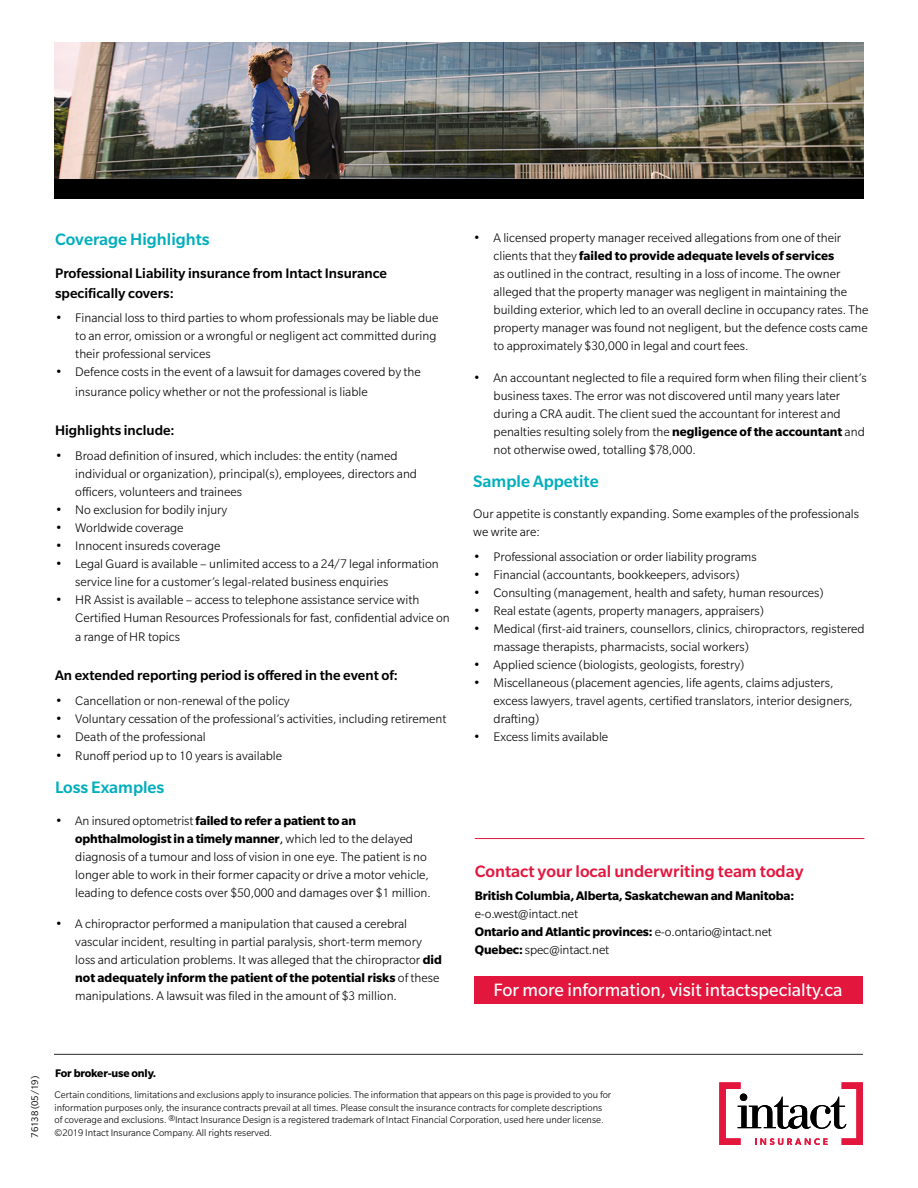
<style>
.page{position:relative;width:918px;height:1188px;background:#fff}
.page>*{position:absolute;margin:0;border:0;box-sizing:border-box;transform-origin:0 0}
.t1{font:19.5px "Slate Std";color:#fff}
.t2{font:500 18px "Slate Std";color:#00aebd}
.t3{font:500 18px "Slate Std";color:#e3173e}
.t4{font:500 15px/19.5px "Slate Std";color:#000}
.t5{font:300 13.5px/18px "Slate Std";color:#000}
.t6{font:700 13.5px "Slate Std";letter-spacing:-.01em;color:#000}
.t7{font:700 12px "Slate Std";letter-spacing:-.01em;color:#000}
.t8{font:300 10.5px/12.6px "Slate Std";color:#000}
.t9{font:10.5px "Slate Std";color:#000}
.s1{font-size:15px}
.s2{font-weight:700}
.s3{font-weight:400}
</style>
<div class="page">
<img style="left:54px;top:43px;width:810px;height:136px">
<div style="left:54px;top:179px;width:810px;height:20px;background:#000"></div>
<hr style="left:54px;top:1054px;width:809px;height:1px;background:#000">
<svg style="left:719px;top:1082px;width:144px;height:63px"></svg>
<div style="left:740px;top:1094px;width:7px;height:7px;background:#000;border-radius:50%"></div>
<hr style="left:475px;top:838px;width:389px;height:1px;background:#e3173e">
<div style="left:475px;top:976px;width:388px;height:27px;background:#e3173e"></div>
<h2 class="t2" style="left:55px;top:230px;width:156px">Coverage Highlights</h2>
<p class="t4" style="left:55px;top:264px;width:334px">Professional Liability insurance from Intact Insurance specifically covers:</p>
<p class="t5" style="left:75px;top:309px;width:365px;text-indent:-20px"><span class="s1">•</span> Financial loss to third parties to whom professionals may be liable due to an error, omission or a wrongful or negligent act committed during their professional services</p>
<p class="t5" style="left:75px;top:362px;width:347px;line-height:19.5px;text-indent:-20px"><span class="s1">•</span> Defence costs in the event of a lawsuit for damages covered by the insurance policy whether or not the professional is liable</p>
<p class="t4" style="left:55px;top:420px;width:121px">Highlights include:</p>
<p class="t5" style="left:75px;top:446px;width:343px;text-indent:-20px"><span class="s1">•</span> Broad definition of insured, which includes: the entity (named individual or organization), principal(s), employees, directors and officers, volunteers and trainees</p>
<p class="t5" style="left:55px;top:500px;width:174px"><span class="s1">•</span> No exclusion for bodily injury</p>
<p class="t5" style="left:55px;top:518px;width:130px"><span class="s1">•</span> Worldwide coverage</p>
<p class="t5" style="left:55px;top:536px;width:167px"><span class="s1">•</span> Innocent insureds coverage</p>
<p class="t5" style="left:75px;top:554px;width:365px;text-indent:-20px"><span class="s1">•</span> Legal Guard is available – unlimited access to a 24/7 legal information service line for a customer’s legal-related business enquiries</p>
<p class="t5" style="left:75px;top:590px;width:376px;text-indent:-20px"><span class="s1">•</span> HR Assist is available – access to telephone assistance service with<br>Certified Human Resources Professionals for fast, confidential advice on</p>
<p class="t5" style="left:75px;top:628px;width:106px">a range of HR topics</p>
<p class="t4" style="left:55px;top:666px;width:344px">An extended reporting period is offered in the event of:</p>
<p class="t5" style="left:55px;top:692px;width:236px"><span class="s1">•</span> Cancellation or non-renewal of the policy</p>
<p class="t5" style="left:55px;top:710px;width:393px"><span class="s1">•</span> Voluntary cessation of the professional’s activities, including retirement</p>
<p class="t5" style="left:55px;top:728px;width:152px"><span class="s1">•</span> Death of the professional</p>
<p class="t5" style="left:55px;top:747px;width:229px"><span class="s1">•</span> Runoff period up to 10 years is available</p>
<h2 class="t2" style="left:55px;top:778px;width:111px">Loss Examples</h2>
<p class="t5" style="left:75px;top:812px;width:357px;text-indent:-20px"><span class="s1">•</span> An insured optometrist <span class="s2">failed to refer a patient to an ophthalmologist in a timely manner</span><span class="s3">,</span> which led to the delayed diagnosis of a tumour and loss of vision in one eye. The patient is no longer able to work in their former capacity or drive a motor vehicle, leading to defence costs over $50,000 and damages over $1 million.</p>
<p class="t5" style="left:75px;top:915px;width:368px;text-indent:-20px"><span class="s1">•</span> A chiropractor performed a manipulation that caused a cerebral vascular incident, resulting in partial paralysis, short-term memory loss and articulation problems. It was alleged that the chiropractor <span class="s2">did not adequately inform the patient of the potential risks</span> of these manipulations. A lawsuit was filed in the amount of $3 million.</p>
<p class="t5" style="left:494px;top:229px;width:376px;text-indent:-20px"><span class="s1">•</span> A licensed property manager received allegations from one of their clients that they <span class="s2">failed to provide adequate levels of services<br></span>as outlined in the contract, resulting in a loss of income. The owner alleged that the property manager was negligent in maintaining the building exterior, which led to an overall decline in occupancy rates. The property manager was found not negligent, but the defence costs came to approximately $30,000 in legal and court fees.</p>
<p class="t5" style="left:494px;top:368px;width:375px;text-indent:-20px"><span class="s1">•</span> An accountant neglected to file a required form when filing their client’s business taxes. The error was not discovered until many years later during a CRA audit. The client sued the accountant for interest and penalties resulting solely from the <span class="s2">negligence of the accountant</span> and not otherwise owed, totalling $78,000.</p>
<h2 class="t2" style="left:473px;top:472px;width:127px">Sample Appetite</h2>
<p class="t5" style="left:473px;top:505px;width:387px">Our appetite is constantly expanding. Some examples of the professionals we write are:</p>
<p class="t5" style="left:473px;top:548px;width:285px"><span class="s1">•</span> Professional association or order liability programs</p>
<p class="t5" style="left:473px;top:566px;width:268px"><span class="s1">•</span> Financial (accountants, bookkeepers, advisors)</p>
<p class="t5" style="left:473px;top:584px;width:352px"><span class="s1">•</span> Consulting (management, health and safety, human resources)</p>
<p class="t5" style="left:473px;top:602px;width:292px"><span class="s1">•</span> Real estate (agents, property managers, appraisers)</p>
<p class="t5" style="left:494px;top:620px;width:373px;text-indent:-20px"><span class="s1">•</span> Medical (first-aid trainers, counsellors, clinics, chiropractors, registered massage therapists, pharmacists, social workers)</p>
<p class="t5" style="left:473px;top:656px;width:273px"><span class="s1">•</span> Applied science (biologists, geologists, forestry)</p>
<p class="t5" style="left:494px;top:674px;width:361px;text-indent:-20px"><span class="s1">•</span> Miscellaneous (placement agencies, life agents, claims adjusters, excess lawyers, travel agents, certified translators, interior designers, drafting)</p>
<p class="t5" style="left:473px;top:728px;width:137px"><span class="s1">•</span> Excess limits available</p>
<h2 class="t3" style="left:475px;top:861px;width:330px">Contact your local underwriting team today</h2>
<p class="t6" style="left:475px;top:888px;width:321px">British Columbia, Alberta, Saskatchewan and Manitoba:</p>
<p class="t5" style="left:475px;top:904px;width:299px">e-o.west@intact.net<br><span class="s2">Ontario and Atlantic provinces:</span> e-o.ontario@intact.net<br><span class="s2">Quebec:</span> spec@intact.net</p>
<h1 class="t1" style="left:494px;top:980px;width:350px">For more information, visit intactspecialty.ca</h1>
<p class="t9" style="left:29px;top:1138px;width:63px;rotate:-90deg">76138 (05/19)</p>
<p class="t7" style="left:55px;top:1067px;width:103px">For broker-use only.</p>
<p class="t8" style="left:55px;top:1089px;width:558px">Certain conditions, limitations and exclusions apply to insurance policies. The information that appears on this page is provided to you for information purposes only, the insurance contracts prevail at all times. Please consult the insurance contracts for complete descriptions of coverage and exclusions. ®Intact Insurance Design is a registered trademark of Intact Financial Corporation, used here under license. ©2019 Intact Insurance Company. All rights reserved.</p>
</div>
